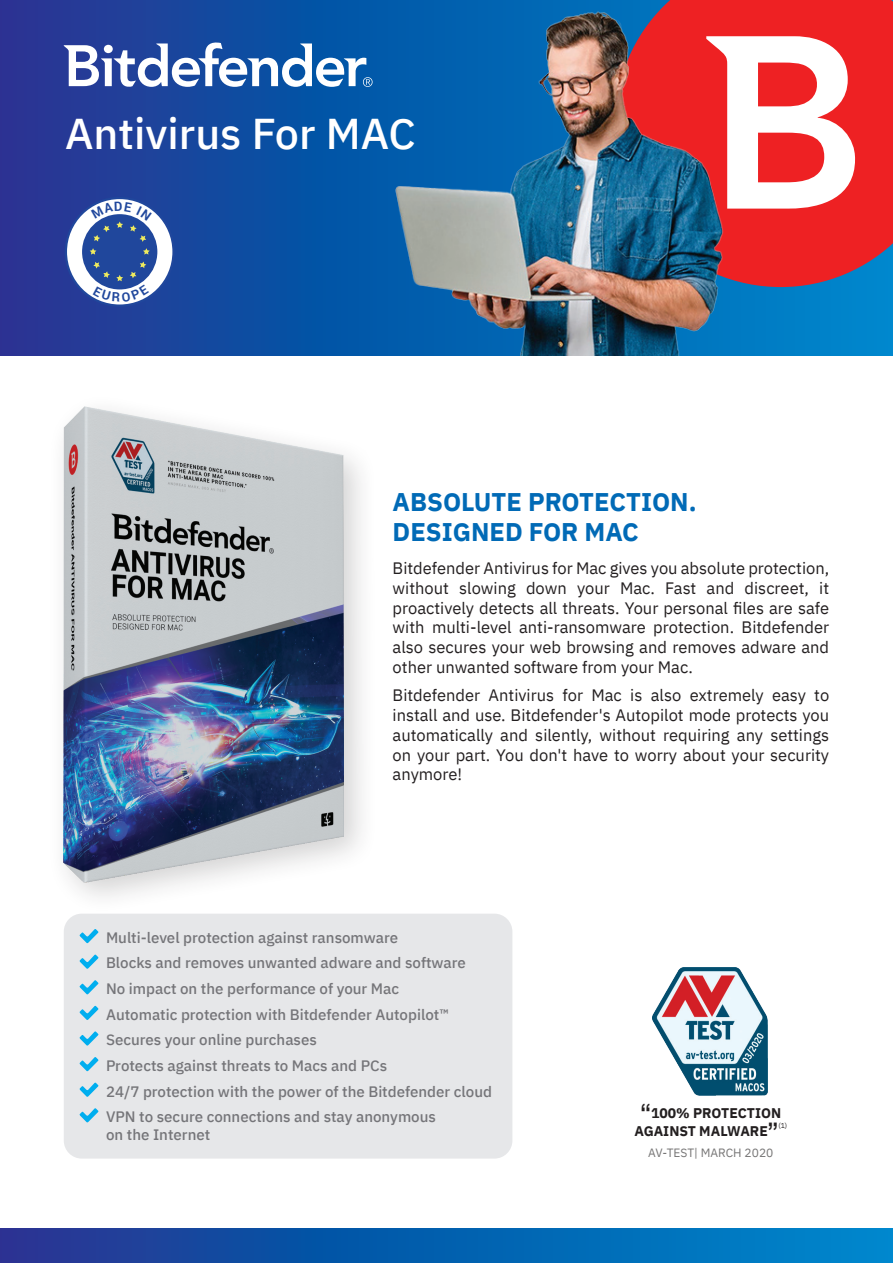
<style>
.page{position:relative;width:893px;height:1263px;background:#fff}
.page>*{position:absolute;margin:0;border:0;box-sizing:border-box;transform-origin:0 0}
.Sous_titre_Stef{font:500 42.9px "IBM Plex Sans";color:#fff}
.t1{font:700 25.5px "IBM Plex Sans";color:#016ab6}
.t2{font:16.5px/19.8px "IBM Plex Sans";color:#231f20;text-align:justify}
.t3{font:500 15.15px/17.9px "IBM Plex Sans";color:#757579}
.headbodywhite{font:700 13.95px/18.6px "IBM Plex Sans";color:#231f20;text-align:center}
.headbodywhite-2{font:12px "IBM Plex Sans";color:#767575}
.headbodywhite-3{font:7.05px "IBM Plex Sans";color:#231f20}
.s1{font-family:"Arial Narrow";font-size:25.65px}
</style>
<div class="page">
<svg style="left:0;top:0;width:893px;height:355px;background:#124ca1"></svg>
<svg style="left:64px;top:41px;width:309px;height:47px"></svg>
<svg style="left:615px;top:0;width:278px;height:287px;fill:#ee2123"></svg>
<img style="left:386px;top:7px;width:349px;height:348px">
<div style="left:0;top:1228px;width:893px;height:35px;background:linear-gradient(to right,#1e3491,#0089cd)"></div>
<div style="left:47px;top:392px;width:332px;height:524px;background:#231f20;opacity:.2"></div>
<img style="left:64px;top:406px;width:280px;height:477px">
<svg style="left:66px;top:198px;width:108px;height:108px"></svg>
<div style="left:65px;top:197px;width:110px;height:110px;border:2px solid #20479c;border-radius:50%"></div>
<div style="left:82px;top:214px;width:75px;height:75px;background:#20479c;border-radius:50%"></div>
<svg style="left:143px;top:248px;width:7px;height:7px"></svg>
<svg style="left:90px;top:248px;width:6px;height:7px"></svg>
<div style="left:64px;top:914px;width:448px;height:244px;background:#e6e7e9;border-radius:18px"></div>
<svg style="left:79px;top:929px;width:20px;height:15px"></svg>
<svg style="left:79px;top:954px;width:20px;height:15px"></svg>
<svg style="left:79px;top:980px;width:20px;height:15px"></svg>
<svg style="left:79px;top:1006px;width:20px;height:14px"></svg>
<svg style="left:79px;top:1031px;width:20px;height:15px"></svg>
<svg style="left:79px;top:1057px;width:20px;height:15px"></svg>
<svg style="left:79px;top:1083px;width:20px;height:14px"></svg>
<svg style="left:79px;top:1108px;width:20px;height:15px"></svg>
<img style="left:652px;top:967px;width:115px;height:128px">
<svg style="left:91px;top:202px;width:61px;height:40px"></svg>
<svg style="left:93px;top:262px;width:56px;height:40px"></svg>
<p class="Sous_titre_Stef" style="left:65px;top:100px;width:352px">Antivirus For MAC</p>
<p class="t1" style="left:393px;top:481px;width:305px">ABSOLUTE PROTECTION.</p>
<p class="t1" style="left:393px;top:512px;width:247px">DESIGNED FOR MAC</p>
<p class="t2" style="left:393px;top:557px;width:438px">Bitdefender Antivirus for Mac gives you absolute protection, without slowing down your Mac. Fast and discreet, it proactively detects all threats. Your personal files are safe with multi-level anti-ransomware protection. Bitdefender also secures your web browsing and removes adware and other unwanted software from your Mac.</p>
<p class="t2" style="left:393px;top:684px;width:438px">Bitdefender Antivirus for Mac is also extremely easy to install and use. Bitdefender's Autopilot mode protects you automatically and silently, without requiring any settings on your part. You don't have to worry about your security anymore!</p>
<p class="t3" style="left:106px;top:927px;width:294px">Multi-level protection against ransomware</p>
<p class="t3" style="left:106px;top:953px;width:361px">Blocks and removes unwanted adware and software</p>
<p class="t3" style="left:106px;top:978px;width:295px">No impact on the performance of your Mac</p>
<p class="t3" style="left:106px;top:1004px;width:344px">Automatic protection with Bitdefender Autopilot™</p>
<p class="t3" style="left:106px;top:1030px;width:212px">Secures your online purchases</p>
<p class="t3" style="left:106px;top:1055px;width:283px">Protects against threats to Macs and PCs</p>
<p class="t3" style="left:106px;top:1081px;width:388px">24/7 protection with the power of the Bitdefender cloud</p>
<p class="t3" style="left:106px;top:1106px;width:331px">VPN to secure connections and stay anonymous on the Internet</p>
<p class="headbodywhite" style="left:634px;top:1102px;width:148px"><span class="s1">“</span>100% PROTECTION<br>AGAINST MALWARE<span class="s1">”</span></p>
<p class="headbodywhite-3" style="left:778px;top:1120px;width:10px">(1)</p>
<p class="headbodywhite-2" style="left:648px;top:1143px;width:127px">AV-TEST| MARCH 2020</p>
</div>
